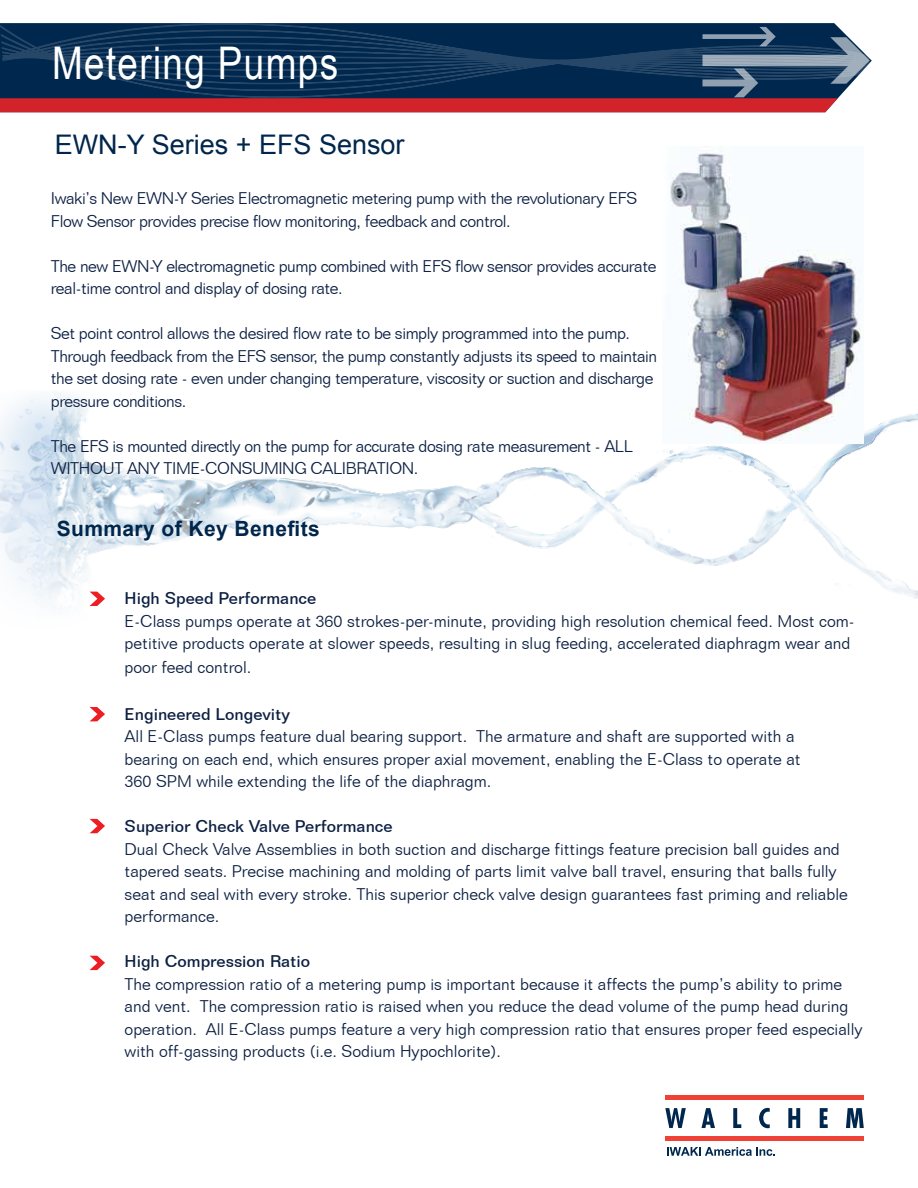
<style>
.page{position:relative;width:918px;height:1188px;background:#fff}
.page>*{position:absolute;margin:0;border:0;box-sizing:border-box;transform-origin:0 0}
.t1{font:45px "Arial Narrow";letter-spacing:.03em;color:#fff}
.t2{font:27px "Arial";color:#00264c}
.t3{font:700 21px "Arial";letter-spacing:.02em;color:#00264c}
.t4{font:300 16.5px/22.5px "Folio BT";color:#0d2042}
.t5{font:300 16.5px/22.5px "Folio BT";letter-spacing:-.025em;color:#0d2043}
.t6{font:500 16.5px "Folio BT";color:#0d2042}
</style>
<div class="page">
<svg style="left:0;top:23px;width:838px;height:4px;background:#0a2f53"></svg>
<svg style="left:0;top:27px;width:870px;height:85px;background:#333654"></svg>
<img style="left:0;top:392px;width:918px;height:214px">
<svg style="left:665px;top:1108px;width:21px;height:20px"></svg>
<svg style="left:701px;top:1108px;width:14px;height:20px"></svg>
<svg style="left:733px;top:1108px;width:8px;height:20px"></svg>
<svg style="left:759px;top:1108px;width:11px;height:20px"></svg>
<svg style="left:788px;top:1108px;width:12px;height:20px"></svg>
<svg style="left:820px;top:1108px;width:8px;height:20px"></svg>
<svg style="left:846px;top:1108px;width:18px;height:20px"></svg>
<div style="left:665px;top:1095px;width:199px;height:5px;background:#ef4135"></div>
<div style="left:665px;top:1136px;width:199px;height:5px;background:#ef4135"></div>
<svg style="left:667px;top:1147px;width:108px;height:9px"></svg>
<svg style="left:90px;top:592px;width:15px;height:14px"></svg>
<svg style="left:90px;top:819px;width:15px;height:14px"></svg>
<svg style="left:90px;top:707px;width:15px;height:14px"></svg>
<svg style="left:90px;top:956px;width:15px;height:14px"></svg>
<img style="left:663px;top:151px;width:201px;height:292px">
<h1 class="t1" style="left:52px;top:30px;width:288px">Metering Pumps</h1>
<h2 class="t2" style="left:55px;top:127px;width:351px">EWN-Y Series + EFS Sensor</h2>
<p class="t5" style="left:51px;top:187px;width:588px">Iwaki’s New EWN-Y Series Electromagnetic metering pump with the revolutionary EFS<br>Flow Sensor provides precise flow monitoring, feedback and control.</p>
<p class="t5" style="left:51px;top:254px;width:607px">The new EWN-Y electromagnetic pump combined with EFS flow sensor provides accurate real-time control and display of dosing rate.</p>
<p class="t5" style="left:51px;top:322px;width:608px">Set point control allows the desired flow rate to be simply programmed into the pump.<br>Through feedback from the EFS sensor, the pump constantly adjusts its speed to maintain the set dosing rate - even under changing temperature, viscosity or suction and discharge pressure conditions.</p>
<p class="t5" style="left:51px;top:434px;width:584px">The EFS is mounted directly on the pump for accurate dosing rate measurement - ALL<br>WITHOUT ANY TIME-CONSUMING CALIBRATION.</p>
<p class="t3" style="left:57px;top:515px;width:265px">Summary of Key Benefits</p>
<p class="t6" style="left:125px;top:588px;width:193px">High Speed Performance</p>
<p class="t4" style="left:125px;top:609px;width:732px">E-Class pumps operate at 360 strokes-per-minute, providing high resolution chemical feed. Most com&shy;petitive products operate at slower speeds, resulting in slug feeding, accelerated diaphragm wear and</p>
<p class="t4" style="left:125px;top:656px;width:128px">poor feed control.</p>
<p class="t6" style="left:125px;top:704px;width:167px">Engineered Longevity</p>
<p class="t4" style="left:125px;top:725px;width:678px">All E-Class pumps feature dual bearing support. The armature and shaft are supported with a bearing on each end, which ensures proper axial movement, enabling the E-Class to operate at<br>360 SPM while extending the life of the diaphragm.</p>
<p class="t6" style="left:125px;top:816px;width:270px">Superior Check Valve Performance</p>
<p class="t4" style="left:125px;top:837px;width:725px">Dual Check Valve Assemblies in both suction and discharge fittings feature precision ball guides and tapered seats. Precise machining and molding of parts limit valve ball travel, ensuring that balls fully seat and seal with every stroke. This superior check valve design guarantees fast priming and reliable performance.</p>
<p class="t6" style="left:125px;top:951px;width:187px">High Compression Ratio</p>
<p class="t4" style="left:125px;top:972px;width:739px">The compression ratio of a metering pump is important because it affects the pump’s ability to prime and vent. The compression ratio is raised when you reduce the dead volume of the pump head during operation. All E-Class pumps feature a very high compression ratio that ensures proper feed especially with off-gassing products (i.e. Sodium Hypochlorite).</p>
</div>
